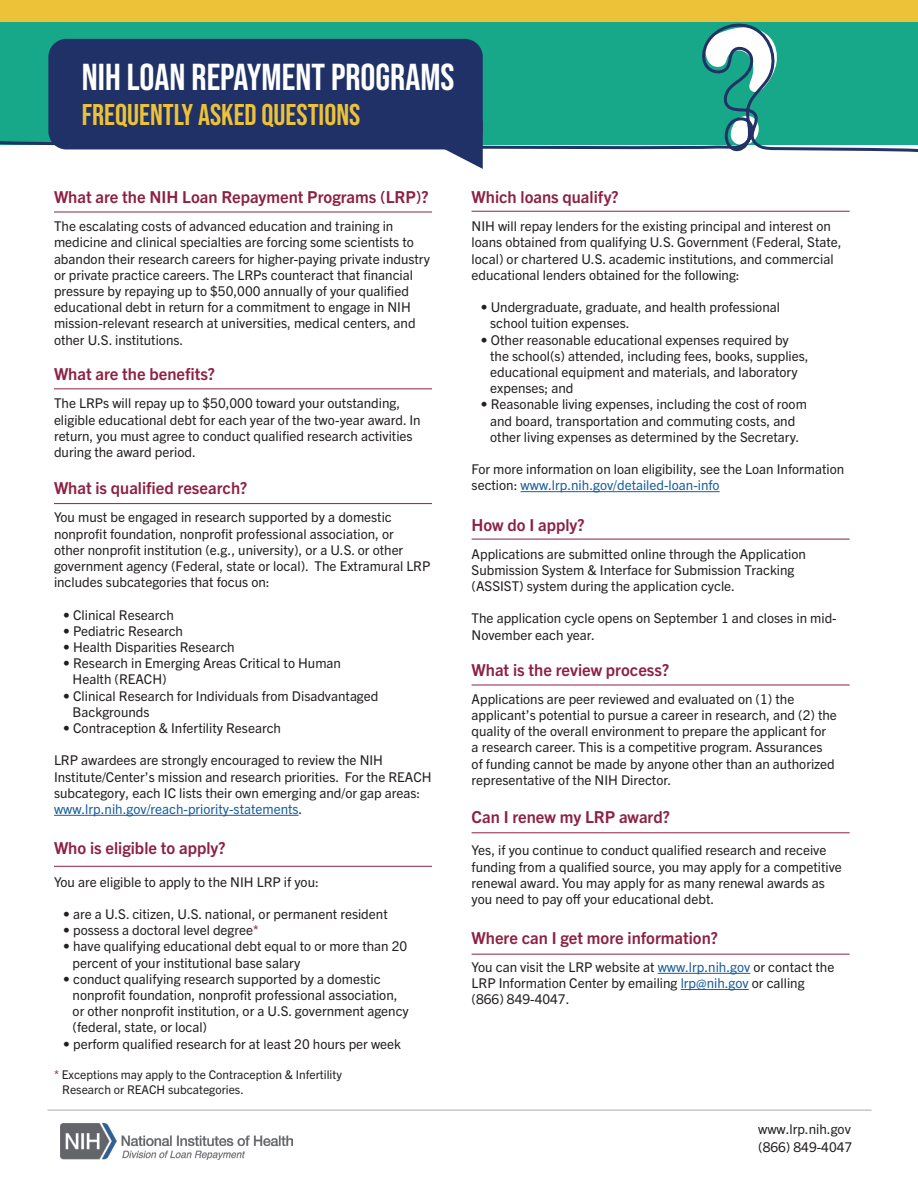
<style>
.page{position:relative;width:918px;height:1188px;background:#fff}
.page>*{position:absolute;margin:0;border:0;box-sizing:border-box;transform-origin:0 0}
.t1{font:37.5px "Bebas Neue";color:#fff}
.t2{font:30px "Bebas Neue";color:#edc238}
.t3{font:700 16.5px "Trade Gothic Next LT Pro";color:#8d2143}
.t4{font:13.5px/16.2px "Trade Gothic Next LT Pro";color:#231f20}
.t5{font:12px "Trade Gothic Next LT Pro";color:#231f20}
.s1{color:#175d9e}
.s2{color:#8d2143}
</style>
<div class="page">
<hr style="left:54px;top:815px;width:245px;height:1px;background:#175d9e">
<hr style="left:521px;top:491px;width:199px;height:1px;background:#175d9e">
<hr style="left:658px;top:973px;width:92px;height:1px;background:#175d9e">
<hr style="left:681px;top:989px;width:68px;height:1px;background:#175d9e">
<hr style="left:54px;top:212px;width:378px;height:1px;background:#8d2143">
<hr style="left:54px;top:388px;width:378px;height:1px;background:#8d2143">
<hr style="left:54px;top:503px;width:378px;height:1px;background:#8d2143">
<hr style="left:472px;top:211px;width:378px;height:1px;background:#8d2143">
<hr style="left:472px;top:539px;width:378px;height:1px;background:#8d2143">
<hr style="left:472px;top:685px;width:378px;height:1px;background:#8d2143">
<hr style="left:472px;top:832px;width:378px;height:1px;background:#8d2143">
<hr style="left:472px;top:954px;width:378px;height:1px;background:#8d2143">
<svg style="left:0;top:16px;width:918px;height:136px;background:#29a890"></svg>
<div style="left:1px;top:0;width:917px;height:22px;background:#edc238"></div>
<div style="left:48px;top:39px;width:435px;height:110px;background:#1f3166;border-radius:18px"></div>
<svg style="left:404px;top:94px;width:79px;height:75px"></svg>
<hr style="left:54px;top:866px;width:378px;height:1px;background:#8d2143">
<hr style="left:48px;top:1110px;width:824px;height:1px;background:#ababab">
<img style="left:60px;top:1124px;width:232px;height:36px">
<p class="t1" style="left:82px;top:55px;width:374px">NIH LOAN REPAYMENT PROGRAMS</p>
<p class="t2" style="left:82px;top:98px;width:280px">FREQUENTLY ASKED QUESTIONS</p>
<p class="t3" style="left:54px;top:186px;width:376px">What are the NIH Loan Repayment Programs (LRP)?</p>
<p class="t4" style="left:54px;top:217px;width:378px">The escalating costs of advanced education and training in medicine and clinical specialties are forcing some scientists to abandon their research careers for higher-paying private industry or private practice careers. The LRPs counteract that financial pressure by repaying up to $50,000 annually of your qualified educational debt in return for a commitment to engage in NIH mission-relevant research at universities, medical centers, and other U.S. institutions.</p>
<p class="t3" style="left:54px;top:363px;width:163px">What are the benefits?</p>
<p class="t4" style="left:54px;top:394px;width:368px">The LRPs will repay up to $50,000 toward your outstanding, eligible educational debt for each year of the two-year award. In return, you must agree to conduct qualified research activities during the award period.</p>
<p class="t3" style="left:54px;top:477px;width:195px">What is qualified research?</p>
<p class="t4" style="left:54px;top:508px;width:378px">You must be engaged in research supported by a domestic nonprofit foundation, nonprofit professional association, or<br>other nonprofit institution (e.g., university), or a U.S. or other government agency (Federal, state or local). The Extramural LRP includes subcategories that focus on:</p>
<p class="t4" style="left:63px;top:606px;width:112px">• Clinical Research</p>
<p class="t4" style="left:63px;top:622px;width:121px">• Pediatric Research</p>
<p class="t4" style="left:63px;top:638px;width:173px">• Health Disparities Research</p>
<p class="t4" style="left:63px;top:654px;width:279px">• Research in Emerging Areas Critical to Human</p>
<p class="t4" style="left:73px;top:670px;width:96px">Health (REACH)</p>
<p class="t4" style="left:63px;top:687px;width:317px">• Clinical Research for Individuals from Disadvantaged</p>
<p class="t4" style="left:73px;top:703px;width:78px">Backgrounds</p>
<p class="t4" style="left:63px;top:719px;width:219px">• Contraception &amp; Infertility Research</p>
<p class="t4" style="left:54px;top:751px;width:379px">LRP awardees are strongly encouraged to review the NIH Institute/Center’s mission and research priorities. For the REACH subcategory, each IC lists their own emerging and/or gap areas: <span class="s1">www.lrp.nih.gov/reach-priority-statements</span>.</p>
<p class="t3" style="left:54px;top:837px;width:173px">Who is eligible to apply?</p>
<p class="t4" style="left:54px;top:873px;width:266px">You are eligible to apply to the NIH LRP if you:</p>
<p class="t4" style="left:63px;top:905px;width:326px">• are a U.S. citizen, U.S. national, or permanent resident</p>
<p class="t4" style="left:63px;top:921px;width:197px">• possess a doctoral level degree<span class="s2">*</span></p>
<p class="t4" style="left:63px;top:938px;width:346px">• have qualifying educational debt equal to or more than 20</p>
<p class="t4" style="left:73px;top:954px;width:229px">percent of your institutional base salary</p>
<p class="t4" style="left:63px;top:970px;width:319px">• conduct qualifying research supported by a domestic</p>
<p class="t4" style="left:73px;top:986px;width:326px">nonprofit foundation, nonprofit professional association,</p>
<p class="t4" style="left:73px;top:1002px;width:338px">or other nonprofit institution, or a U.S. government agency</p>
<p class="t4" style="left:73px;top:1019px;width:136px">(federal, state, or local)</p>
<p class="t4" style="left:63px;top:1035px;width:339px">• perform qualified research for at least 20 hours per week</p>
<p class="t5" style="left:54px;top:1067px;width:289px"><span class="s2">*</span> Exceptions may apply to the Contraception &amp; Infertility</p>
<p class="t5" style="left:62px;top:1081px;width:183px">Research or REACH subcategories.</p>
<p class="t3" style="left:472px;top:186px;width:149px">Which loans qualify?</p>
<p class="t4" style="left:472px;top:217px;width:372px">NIH will repay lenders for the existing principal and interest on loans obtained from qualifying U.S. Government (Federal, State, local) or chartered U.S. academic institutions, and commercial educational lenders obtained for the following:</p>
<p class="t4" style="left:481px;top:298px;width:301px">• Undergraduate, graduate, and health professional</p>
<p class="t4" style="left:490px;top:314px;width:141px">school tuition expenses.</p>
<p class="t4" style="left:481px;top:331px;width:309px">• Other reasonable educational expenses required by</p>
<p class="t4" style="left:490px;top:347px;width:320px">the school(s) attended, including fees, books, supplies,</p>
<p class="t4" style="left:490px;top:363px;width:309px">educational equipment and materials, and laboratory</p>
<p class="t4" style="left:490px;top:379px;width:85px">expenses; and</p>
<p class="t4" style="left:481px;top:395px;width:328px">• Reasonable living expenses, including the cost of room</p>
<p class="t4" style="left:490px;top:412px;width:307px">and board, transportation and commuting costs, and</p>
<p class="t4" style="left:490px;top:428px;width:311px">other living expenses as determined by the Secretary.</p>
<p class="t4" style="left:472px;top:460px;width:374px">For more information on loan eligibility, see the Loan Information section: <span class="s1">www.lrp.nih.gov/detailed-loan-info</span></p>
<p class="t3" style="left:472px;top:513px;width:115px">How do I apply?</p>
<p class="t4" style="left:472px;top:545px;width:336px">Applications are submitted online through the Application<br>Submission System &amp; Interface for Submission Tracking (ASSIST) system during the application cycle.</p>
<p class="t4" style="left:472px;top:609px;width:367px">The application cycle opens on September 1 and closes in mid-<br>November each year.</p>
<p class="t3" style="left:472px;top:658px;width:199px">What is the review process?</p>
<p class="t4" style="left:472px;top:690px;width:367px">Applications are peer reviewed and evaluated on (1) the applicant’s potential to pursue a career in research, and (2) the quality of the overall environment to prepare the applicant for<br>a research career. This is a competitive program. Assurances of funding cannot be made by anyone other than an authorized representative of the NIH Director.</p>
<p class="t3" style="left:472px;top:805px;width:200px">Can I renew my LRP award?</p>
<p class="t4" style="left:472px;top:841px;width:372px">Yes, if you continue to conduct qualified research and receive funding from a qualified source, you may apply for a competitive renewal award. You may apply for as many renewal awards as you need to pay off your educational debt.</p>
<p class="t3" style="left:472px;top:927px;width:248px">Where can I get more information?</p>
<p class="t4" style="left:472px;top:958px;width:364px">You can visit the LRP website at <span class="s1">www.lrp.nih.gov</span> or contact the<br>LRP Information Center by emailing <span class="s1">lrp@nih.gov</span> or calling</p>
<p class="t4" style="left:472px;top:990px;width:99px">(866) 849-4047.</p>
<p class="t4" style="left:758px;top:1119px;width:96px;line-height:18px">www.lrp.nih.gov (866) 849-4047</p>
</div>
